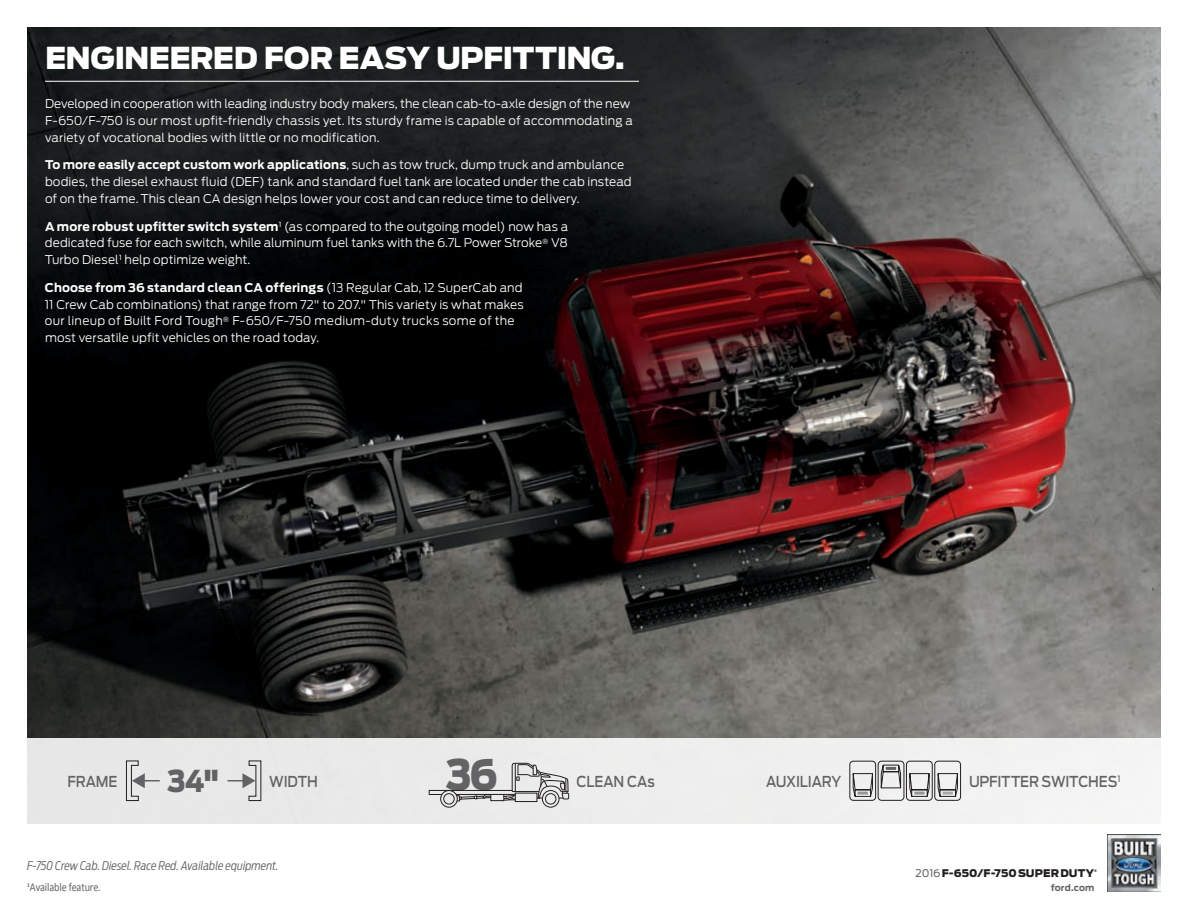
<style>
.page{position:relative;width:1188px;height:918px;background:#fff}
.page>*{position:absolute;margin:0;border:0;box-sizing:border-box;transform-origin:0 0}
.t1{font:900 42px "Ford Antenna";color:#636366;scale:.9 1}
.t2{font:900 30px "Ford Antenna";letter-spacing:-.02em;color:#fff}
.t3{font:900 30px "Ford Antenna";color:#636366;scale:.9 1}
.t4{font:500 15px "Ford Antenna";letter-spacing:-.015em;color:#636366;scale:.9 1}
.t5{font:300 12px/16.8px "Ford Antenna";letter-spacing:.005em;color:#fff}
.t6{font:italic 300 12px "Ford Antenna Cond";letter-spacing:-.005em;color:#636366}
.t7{font:12px "Calibri";letter-spacing:-.01em;color:#636366;scale:.85 1}
.t8{font:900 10.5px "Ford Antenna";letter-spacing:.005em;color:#231f20}
.t9{font:700 9px "Ford Antenna";letter-spacing:.02em;color:#636366}
.t10{font:900 3.45px "Ford Antenna";color:#231f20}
.s1{font-weight:700}
.s2{font-weight:400;color:#636366}
</style>
<div class="page">
<img style="left:27px;top:27px;width:1134px;height:711px">
<div style="left:27px;top:738px;width:1134px;height:86px;background:#eeeded"></div>
<img style="left:1107px;top:834px;width:54px;height:57px">
<svg style="left:126px;top:760px;width:136px;height:41px"></svg>
<svg style="left:428px;top:762px;width:142px;height:40px"></svg>
<div style="left:542px;top:790px;width:17px;height:18px;border:1px solid #231f20;border-radius:50%"></div>
<div style="left:545px;top:793px;width:11px;height:12px;border:1px solid #231f20;border-radius:50%"></div>
<div style="left:440px;top:790px;width:18px;height:18px;border:1px solid #231f20;border-radius:50%"></div>
<div style="left:443px;top:793px;width:12px;height:12px;border:1px solid #231f20;border-radius:50%"></div>
<svg style="left:849px;top:760px;width:112px;height:41px"></svg>
<hr style="left:45px;top:81px;width:594px;height:1px;background:#fff">
<h2 class="t2" style="left:45px;top:30px;width:581px">ENGINEERED FOR EASY UPFITTING.</h2>
<p class="t5" style="left:45px;top:94px;width:589px">Developed in cooperation with leading industry body makers, the clean cab-to-axle design of the new<br>F-650/F-750 is our most upfit-friendly chassis yet. Its sturdy frame is capable of accommodating a variety of vocational bodies with little or no modification.</p>
<p class="t5" style="left:45px;top:155px;width:588px"><span class="s1">To more easily accept custom work applications</span>, such as tow truck, dump truck and ambulance bodies, the diesel exhaust fluid (DEF) tank and standard fuel tank are located under the cab instead of on the frame. This clean CA design helps lower your cost and can reduce time to delivery.</p>
<p class="t5" style="left:45px;top:216px;width:525px;text-align:justify"><span class="s1">A more robust upfitter switch system</span><sup>1</sup> (as compared to the outgoing model) now has a dedicated fuse for each switch, while aluminum fuel tanks with the 6.7L Power Stroke<sup>®</sup> V8<br>Turbo Diesel<sup>1</sup> help optimize weight.</p>
<p class="t5" style="left:45px;top:278px;width:480px"><span class="s1">Choose from 36 standard clean CA offerings</span> (13 Regular Cab, 12 SuperCab and 11 Crew Cab combinations) that range from 72" to 207." This variety is what makes our lineup of Built Ford Tough<sup>®</sup> F-650/F-750 medium-duty trucks some of the most versatile upfit vehicles on the road today.</p>
<p class="t4" style="left:68px;top:768px;width:57px">FRAME</p>
<h2 class="t3" style="left:167px;top:753px;width:60px">34"</h2>
<p class="t4" style="left:269px;top:768px;width:55px">WIDTH</p>
<p class="t6" style="left:27px;top:855px;width:253px">F-750 Crew Cab. Diesel. Race Red. Available equipment.</p>
<p class="t7" style="left:27px;top:879px;width:88px"><sup>1</sup>Available feature.</p>
<h1 class="t1" style="left:446px;top:736px;width:59px">36</h1>
<p class="t4" style="left:577px;top:768px;width:89px">CLEAN CAs</p>
<p class="t4" style="left:766px;top:768px;width:85px">AUXILIARY</p>
<p class="t4" style="left:969px;top:768px;width:170px">UPFITTER SWITCHES<sup>1</sup></p>
<p class="t8" style="left:916px;top:863px;width:180px"><span class="s2">2016</span>F-650/F-750 SUPER DUTY</p>
<p class="t10" style="left:1094px;top:867px;width:4px">®</p>
<p class="t9" style="left:1051px;top:880px;width:45px">ford.com</p>
</div>
